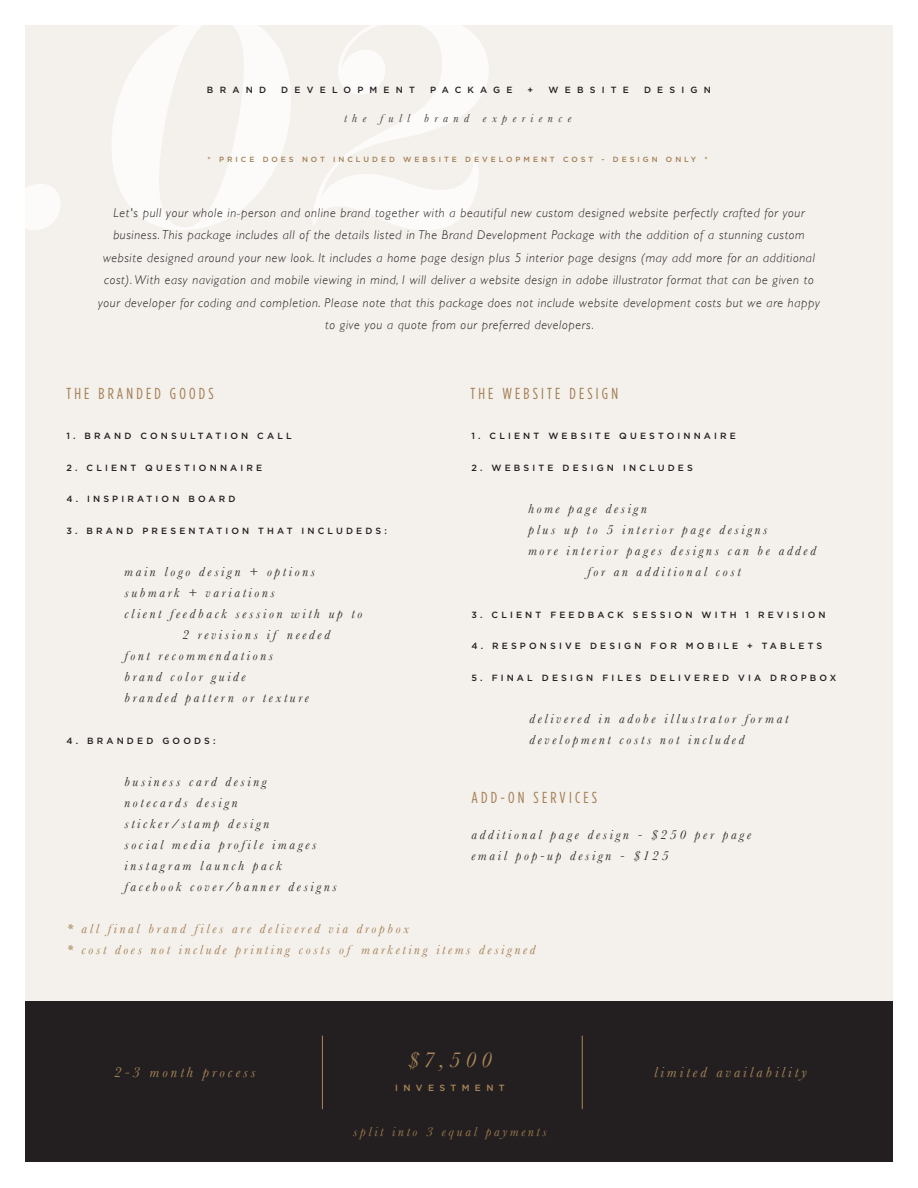
<style>
.page{position:relative;width:918px;height:1188px;background:#fff}
.page>*{position:absolute;margin:0;border:0;box-sizing:border-box;transform-origin:0 0}
.t1{font:italic 22.5px "Baskerville";color:#ab885a}
.t2{font:15.9px "Gotham Condensed";letter-spacing:.2em;color:#a27d50}
.t3{font:italic 15px "Baskerville";letter-spacing:.2em;color:#ab885a}
.t4{font:italic 13.5px/21px "Baskerville";letter-spacing:.2em;color:#2d2a26}
.t5{font:italic 13.5px/21px "Baskerville";letter-spacing:.2em;color:#a27d50}
.t6{font:italic 300 12.75px/22.5px "Gill Sans";letter-spacing:.05em;color:#231f20;text-align:center}
.t7{font:italic 12px "Baskerville";letter-spacing:.45em;color:#383636}
.t8{font:500 9px "Gotham";letter-spacing:.35em;color:#231f20}
.t9{font:500 9px "Gotham";letter-spacing:.69em;color:#231f20}
.t10{font:500 9px "Gotham";letter-spacing:.6em;color:#ab885a}
.t11{font:500 9px "Gotham";letter-spacing:.66em;color:#231f20}
.t12{font:500 7.5px "Gotham";letter-spacing:.4em;color:#a27d50}
</style>
<div class="page">
<div style="left:25px;top:26px;width:868px;height:1136px;background:#f4f0ec"></div>
<div style="left:25px;top:1001px;width:868px;height:161px;background:#231f20"></div>
<hr style="left:322px;top:1036px;width:1px;height:73px;background:#ab885a">
<hr style="left:582px;top:1036px;width:1px;height:73px;background:#ab885a">
<p class="t8" style="left:207px;top:84px;width:61px">BRAND</p>
<p class="t9" style="left:281px;top:84px;width:135px">DEVELOPMENT</p>
<p class="t11" style="left:430px;top:84px;width:84px">PACKAGE</p>
<p class="t8" style="left:528px;top:84px;width:7px">+</p>
<p class="t9" style="left:548px;top:84px;width:82px">WEBSITE</p>
<p class="t8" style="left:644px;top:84px;width:68px">DESIGN</p>
<p class="t7" style="left:344px;top:111px;width:229px">the full brand experience</p>
<p class="t12" style="left:208px;top:155px;width:502px">* PRICE DOES NOT INCLUDED WEBSITE DEVELOPMENT COST - DESIGN ONLY *</p>
<p class="t6" style="left:98px;top:201px;width:723px">Let's pull your whole in-person and online brand together with a beautiful new custom designed website perfectly crafted for your business. This package includes all of the details listed in The Brand Development Package with the addition of a stunning custom website designed around your new look. It includes a home page design plus 5 interior page designs (may add more for an additional cost). With easy navigation and mobile viewing in mind, I will deliver a website design in adobe illustrator format that can be given to your developer for coding and completion. Please note that this package does not include website development costs but we are happy to give you a quote from our preferred developers.</p>
<p class="t2" style="left:66px;top:385px;width:149px">THE BRANDED GOODS</p>
<p class="t2" style="left:470px;top:385px;width:149px">THE WEBSITE DESIGN</p>
<p class="t8" style="left:472px;top:430px;width:266px">1. CLIENT WEBSITE QUESTOINNAIRE</p>
<p class="t8" style="left:472px;top:461px;width:223px">2. WEBSITE DESIGN INCLUDES</p>
<p class="t4" style="left:528px;top:498px;width:120px">home page design</p>
<p class="t4" style="left:528px;top:519px;width:241px">plus up to 5 interior page designs</p>
<p class="t4" style="left:528px;top:540px;width:289px">more interior pages designs can be added</p>
<p class="t4" style="left:587px;top:561px;width:155px">for an additional cost</p>
<p class="t8" style="left:472px;top:608px;width:356px">3. CLIENT FEEDBACK SESSION WITH 1 REVISION</p>
<p class="t8" style="left:472px;top:640px;width:352px">4. RESPONSIVE DESIGN FOR MOBILE + TABLETS</p>
<p class="t8" style="left:472px;top:671px;width:367px">5. FINAL DESIGN FILES DELIVERED VIA DROPBOX</p>
<p class="t4" style="left:529px;top:708px;width:260px">delivered in adobe illustrator format development costs not included</p>
<p class="t8" style="left:66px;top:430px;width:227px">1. BRAND CONSULTATION CALL</p>
<p class="t8" style="left:66px;top:461px;width:197px">2. CLIENT QUESTIONNAIRE</p>
<p class="t8" style="left:66px;top:493px;width:171px">4. INSPIRATION BOARD</p>
<p class="t8" style="left:66px;top:524px;width:322px">3. BRAND PRESENTATION THAT INCLUDEDS:</p>
<p class="t4" style="left:124px;top:561px;width:192px">main logo design + options</p>
<p class="t4" style="left:124px;top:582px;width:152px">submark + variations</p>
<p class="t4" style="left:124px;top:603px;width:239px">client feedback session with up to</p>
<p class="t4" style="left:182px;top:624px;width:149px">2 revisions if needed</p>
<p class="t4" style="left:124px;top:645px;width:150px">font recommendations</p>
<p class="t4" style="left:124px;top:666px;width:123px">brand color guide</p>
<p class="t4" style="left:124px;top:687px;width:186px">branded pattern or texture</p>
<p class="t8" style="left:66px;top:734px;width:151px">4. BRANDED GOODS:</p>
<p class="t4" style="left:124px;top:771px;width:214px">business card desing<br>notecards design<br>sticker/stamp design<br>social media profile images instagram launch pack facebook cover/banner designs</p>
<p class="t5" style="left:66px;top:918px;width:471px">* all final brand files are delivered via dropbox<br>* cost does not include printing costs of marketing items designed</p>
<p class="t2" style="left:472px;top:789px;width:127px">ADD-ON SERVICES</p>
<p class="t4" style="left:472px;top:824px;width:281px">additional page design - $250 per page email pop-up design - $125</p>
<h1 class="t1" style="left:408px;top:1047px;width:86px">$7,500</h1>
<p class="t10" style="left:395px;top:1082px;width:111px">INVESTMENT</p>
<p class="t3" style="left:114px;top:1063px;width:143px">2-3 month process</p>
<p class="t3" style="left:654px;top:1063px;width:154px">limited availability</p>
<p class="t5" style="left:353px;top:1121px;width:195px">split into 3 equal payments</p>
</div>
